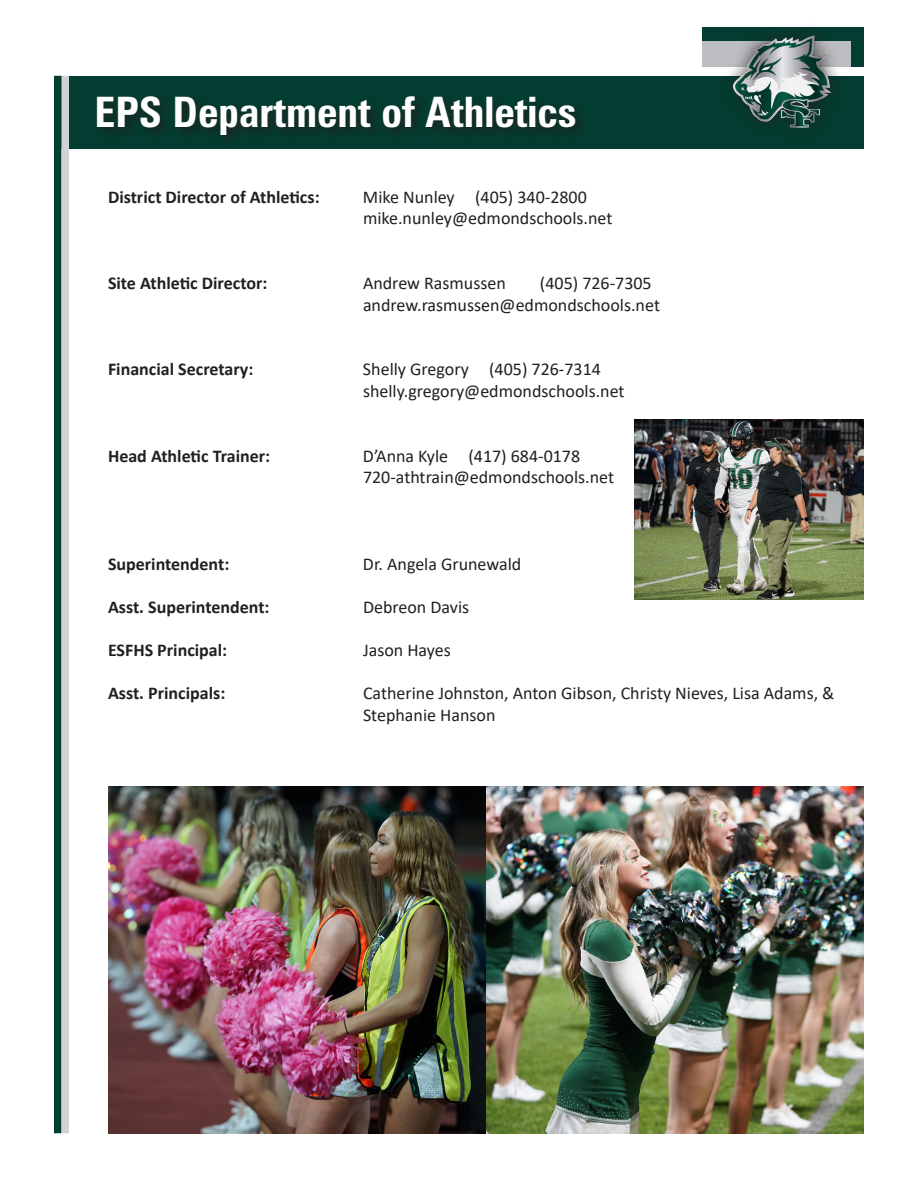
<style>
.page{position:relative;width:918px;height:1188px;background:#fff}
.page>*{position:absolute;margin:0;border:0;box-sizing:border-box;transform-origin:0 0}
.t1{font:700 condensed 42px "Zurich BT";color:#fff}
.t2{font:18px/21.6px "Calibri";color:#231f20}
.t3{font:700 18px "Calibri";color:#231f20}
</style>
<div class="page">
<div style="left:55px;top:76px;width:809px;height:72px;background:#033c30"></div>
<div style="left:54px;top:76px;width:8px;height:1057px;background:#033c30"></div>
<div style="left:62px;top:76px;width:7px;height:1057px;background:#d1d2d4"></div>
<div style="left:702px;top:27px;width:161px;height:40px;background:#033c30"></div>
<div style="left:702px;top:41px;width:148px;height:26px;background:#bcbdc0"></div>
<div style="left:719px;top:22px;width:126px;height:120px;background:#231f20;opacity:.75"></div>
<img style="left:730px;top:29px;width:115px;height:102px">
<div style="left:94px;top:93px;width:494px;height:55px;background:#07382d"></div>
<img style="left:635px;top:419px;width:229px;height:180px">
<img style="left:108px;top:786px;width:756px;height:348px">
<p class="t1" style="left:94px;top:87px;width:484px">EPS Department of Athletics</p>
<p class="t3" style="left:108px;top:184px;width:213px">District Director of Athletics:</p>
<p class="t2" style="left:363px;top:185px;width:225px">Mike Nunley (405) 340-2800</p>
<p class="t2" style="left:363px;top:207px;width:251px">mike.nunley@edmondschools.net</p>
<p class="t3" style="left:108px;top:270px;width:161px">Site Athletic Director:</p>
<p class="t2" style="left:363px;top:272px;width:144px">Andrew Rasmussen</p>
<p class="t2" style="left:540px;top:272px;width:113px">(405) 726-7305</p>
<p class="t2" style="left:363px;top:293px;width:299px">andrew.rasmussen@edmondschools.net</p>
<p class="t3" style="left:108px;top:357px;width:147px">Financial Secretary:</p>
<p class="t2" style="left:363px;top:358px;width:263px">Shelly Gregory (405) 726-7314 shelly.gregory@edmondschools.net</p>
<p class="t3" style="left:108px;top:443px;width:164px">Head Athletic Trainer:</p>
<p class="t2" style="left:363px;top:444px;width:219px">D’Anna Kyle (417) 684-0178</p>
<p class="t2" style="left:363px;top:466px;width:253px">720-athtrain@edmondschools.net</p>
<p class="t3" style="left:108px;top:551px;width:123px">Superintendent:</p>
<p class="t2" style="left:363px;top:552px;width:160px">Dr. Angela Grunewald</p>
<p class="t3" style="left:108px;top:594px;width:163px">Asst. Superintendent:</p>
<p class="t2" style="left:363px;top:596px;width:108px">Debreon Davis</p>
<p class="t3" style="left:108px;top:637px;width:121px">ESFHS Principal:</p>
<p class="t2" style="left:363px;top:639px;width:89px">Jason Hayes</p>
<p class="t3" style="left:108px;top:681px;width:119px">Asst. Principals:</p>
<p class="t2" style="left:363px;top:682px;width:473px">Catherine Johnston, Anton Gibson, Christy Nieves, Lisa Adams, &amp;</p>
<p class="t2" style="left:363px;top:704px;width:134px">Stephanie Hanson</p>
</div>
